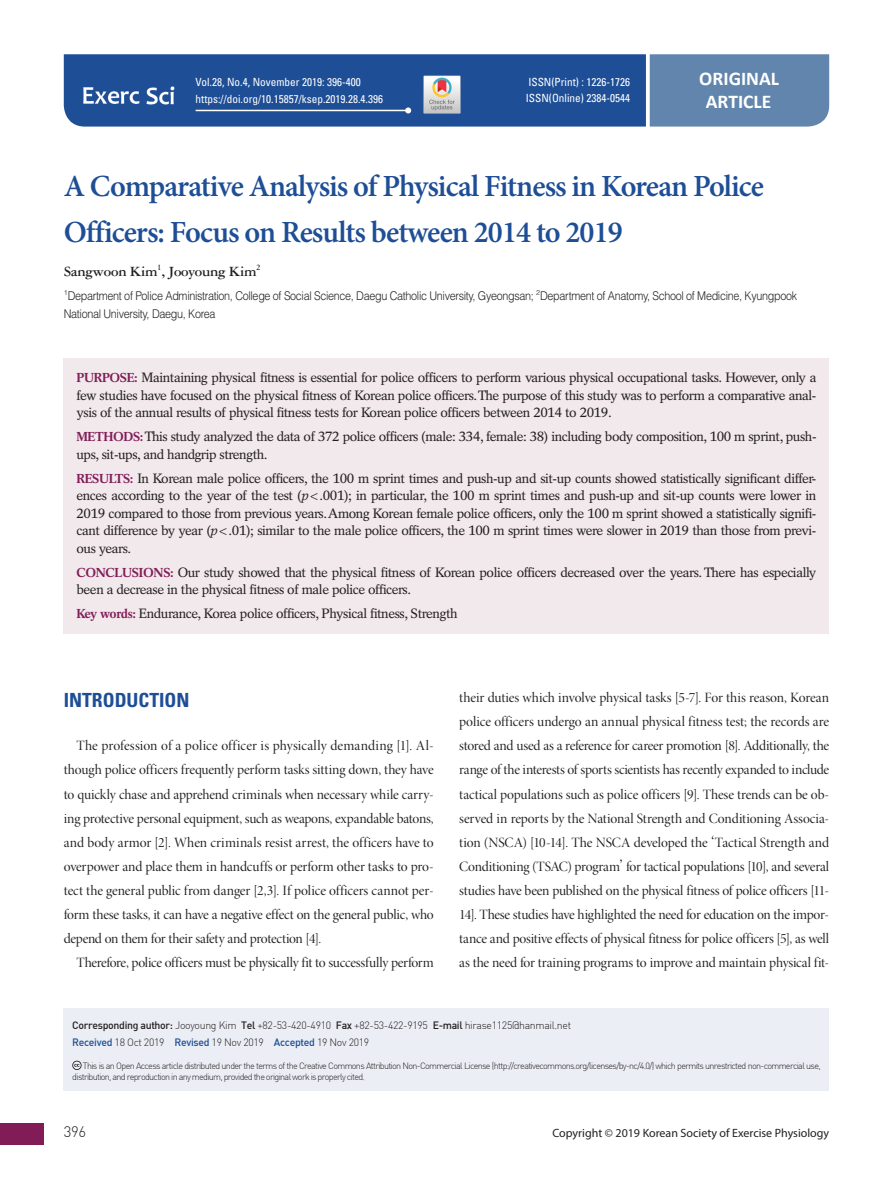
<style>
.page{position:relative;width:893px;height:1191px;background:#fff}
.page>*{position:absolute;margin:0;border:0;box-sizing:border-box;transform-origin:0 0}
.소속_한글{font:600 30.75px/46.2px "Minion Pro";letter-spacing:-.03em;color:#1e4e96}
.t1{font:700 19.5px/23.4px "Calibri";color:#fff;text-align:center}
.소제목1__영문{font:700 condensed 19.5px "Univers LT Std";color:#1e4e96}
.소속_한글-2{font:700 15px "Garamond 3 LT Std";letter-spacing:-.02em;color:#231f20}
.러닝헤드{font:15px "Dinlig";color:#231f20}
.본문{font:14.25px/24px "Minion Pro Disp";letter-spacing:-.02em;color:#231f20;text-align:justify}
.초록{font:13.5px/17.5px "Rotation LT Std";letter-spacing:-.03em;color:#231f20;text-align:justify}
.소속_한글-3{font:300 12px/18px "Helvetica LT Std";letter-spacing:-.03em;color:#231f20;scale:.9 1}
.t2{font:12px "Myriad Pro";color:#231f20}
.doi{font:condensed 11.25px "Univers LT Std";color:#fff}
.volume{font:condensed 11.25px "Univers LT Std";color:#fff}
.교신저자{font:10.5px "Dinlig";letter-spacing:-.03em;color:#231f20}
.t3{font:9px/11.9px "Dinlig";letter-spacing:-.075em;color:#231f20}
.s1{font-weight:700;font-size:12.9px;color:#811c57}
.s2{font-style:italic}
.s3{font-family:"Batang"}
.s4{font-family:"Dinmed"}
.s5{font-family:"Dinmed";color:#1e4e96}
</style>
<div class="page">
<div style="left:0;top:1123px;width:44px;height:21px;background:#811c57"></div>
<div style="left:64px;top:358px;width:765px;height:275px;background:#f1e9ec"></div>
<svg style="left:64px;top:54px;width:765px;height:73px;background:#36619f"></svg>
<img style="left:419px;top:73px;width:47px;height:42px">
<img style="left:72px;top:71px;width:121px;height:53px">
<div style="left:64px;top:1007px;width:765px;height:83px;background:#ebeef4"></div>
<svg style="left:72px;top:1060px;width:10px;height:10px"></svg>
<p class="volume" style="left:196px;top:75px;width:167px">Vol.28, No.4, November 2019: 396-400</p>
<p class="doi" style="left:196px;top:91px;width:189px">https://doi.org/10.15857/ksep.2019.28.4.396</p>
<p class="doi" style="left:528px;top:75px;width:103px">ISSN(Print) : 1226-1726</p>
<p class="doi" style="left:526px;top:91px;width:106px">ISSN(Online) 2384-0544</p>
<p class="t1" style="left:699px;top:66px;width:81px">ORIGINAL<br>ARTICLE</p>
<p class="소속_한글" style="left:64px;top:163px;width:702px">A Comparative Analysis of Physical Fitness in Korean Police<br>Officers: Focus on Results between 2014 to 2019</p>
<p class="소속_한글-2" style="left:64px;top:263px;width:198px">Sangwoon Kim<sup>1</sup>, Jooyoung Kim<sup>2</sup></p>
<p class="소속_한글-3" style="left:64px;top:286px;width:816px"><sup>1</sup>Department of Police Administration, College of Social Science, Daegu Catholic University, Gyeongsan; <sup>2</sup>Department of Anatomy, School of Medicine, Kyungpook<br>National University, Daegu, Korea</p>
<p class="초록" style="left:77px;top:369px;width:741px"><span class="s1">PURPOSE:</span> Maintaining physical fitness is essential for police officers to perform various physical occupational tasks. However, only a few studies have focused on the physical fitness of Korean police officers. The purpose of this study was to perform a comparative anal&shy;ysis of the annual results of physical fitness tests for Korean police officers between 2014 to 2019.</p>
<p class="초록" style="left:77px;top:428px;width:741px"><span class="s1">METHODS:</span> This study analyzed the data of 372 police officers (male: 334, female: 38) including body composition, 100 m sprint, push&shy;ups, sit-ups, and handgrip strength.</p>
<p class="초록" style="left:77px;top:469px;width:741px"><span class="s1">RESULTS:</span> In Korean male police officers, the 100 m sprint times and push-up and sit-up counts showed statistically significant differ&shy;ences according to the year of the test (<span class="s2">p</span>&lt;.001); in particular, the 100 m sprint times and push-up and sit-up counts were lower in 2019 compared to those from previous years. Among Korean female police officers, only the 100 m sprint showed a statistically signifi&shy;cant difference by year (<span class="s2">p</span>&lt;.01); similar to the male police officers, the 100 m sprint times were slower in 2019 than those from previ&shy;ous years.</p>
<p class="초록" style="left:77px;top:563px;width:741px"><span class="s1">CONCLUSIONS:</span> Our study showed that the physical fitness of Korean police officers decreased over the years. There has especially been a decrease in the physical fitness of male police officers.</p>
<p class="초록" style="left:77px;top:605px;width:383px"><span class="s1">Key words:</span> Endurance, Korea police officers, Physical fitness, Strength</p>
<p class="소제목1__영문" style="left:64px;top:688px;width:127px">INTRODUCTION</p>
<p class="본문" style="left:64px;top:734px;width:371px;text-indent:13px">The profession of a police officer is physically demanding [1]. Al&shy;though police officers frequently perform tasks sitting down, they have to quickly chase and apprehend criminals when necessary while carry&shy;ing protective personal equipment, such as weapons, expandable batons, and body armor [2]. When criminals resist arrest, the officers have to overpower and place them in handcuffs or perform other tasks to pro&shy;tect the general public from danger [2,3]. If police officers cannot per&shy;form these tasks, it can have a negative effect on the general public, who depend on them for their safety and protection [4].</p>
<p class="본문" style="left:77px;top:950px;width:359px">Therefore, police officers must be physically fit to successfully perform</p>
<p class="본문" style="left:459px;top:686px;width:371px">their duties which involve physical tasks [5-7]. For this reason, Korean police officers undergo an annual physical fitness test; the records are stored and used as a reference for career promotion [8]. Additionally, the range of the interests of sports scientists has recently expanded to include tactical populations such as police officers [9]. These trends can be ob&shy;served in reports by the National Strength and Conditioning Associa&shy;tion (NSCA) [10-14]. The NSCA developed the <span class="s3">‘</span>Tactical Strength and Conditioning (TSAC) program<span class="s3">’</span> for tactical populations [10], and several studies have been published on the physical fitness of police officers [11- 14]. These studies have highlighted the need for education on the impor&shy;tance and positive effects of physical fitness for police officers [5], as well as the need for training programs to improve and maintain physical fit-</p>
<p class="교신저자" style="left:72px;top:1019px;width:500px"><span class="s4">Corresponding author:</span> Jooyoung Kim <span class="s4">Tel</span> +82-53-420-4910 <span class="s4">Fax</span> +82-53-422-9195 <span class="s4">E-mail</span> hirase1125@hanmail.net</p>
<p class="교신저자" style="left:72px;top:1036px;width:299px"><span class="s5">Received</span> 18 Oct 2019 <span class="s5">Revised</span> 19 Nov 2019 <span class="s5">Accepted</span> 19 Nov 2019</p>
<p class="t3" style="left:72px;top:1059px;width:750px;text-indent:11px">This is an Open Access article distributed under the terms of the Creative Commons Attribution Non-Commercial License (http://creativecommons.org/licenses/by-nc/4.0/) which permits unrestricted non-commercial use, distribution, and reproduction in any medium, provided the original work is properly cited.</p>
<p class="러닝헤드" style="left:64px;top:1122px;width:24px">396</p>
<p class="t2" style="left:552px;top:1125px;width:278px">Copyright © 2019 Korean Society of Exercise Physiology</p>
</div>
